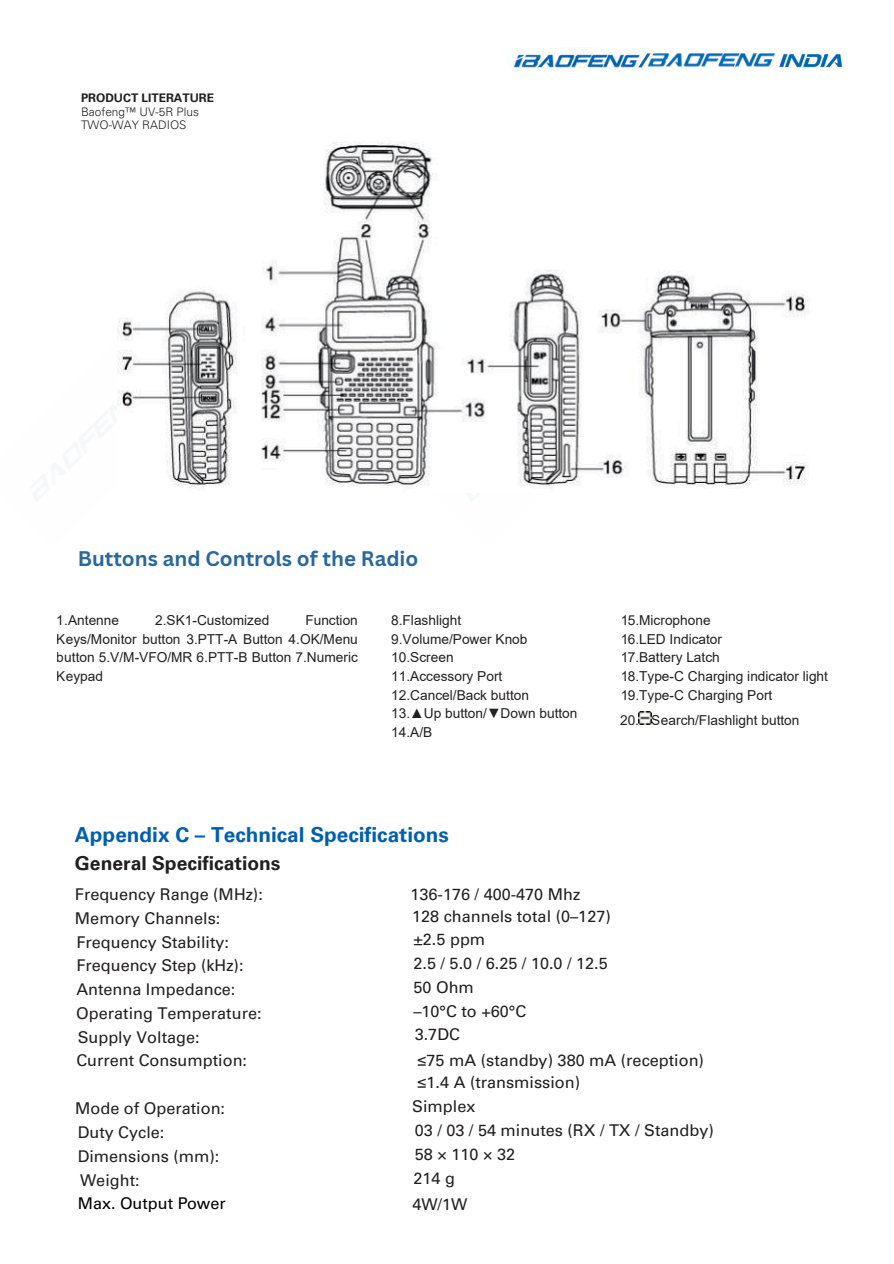
<style>
.page{position:relative;width:894px;height:1264px;background:#fff}
.page>*{position:absolute;margin:0;border:0;box-sizing:border-box;transform-origin:0 0}
.t1{font:700 20.7px "Univers LT Pro 65";color:#005faf}
.t2{font:700 20.55px "Canva Sans";color:#29679d}
.t3{font:700 19.2px "Univers LT Pro 65";color:#231f20}
.t4{font:16.2px/23.7px "Univers LT Pro 55 Roman";color:#231f20}
.t5{font:16.2px "Univers LT Pro 55 Roman";color:#000}
.t6{font:13.65px/18.6px "Arial";color:#231f20}
.t7{font:300 11.85px/13.5px "Univers LT Pro 45";color:#231f20}
.t8{font:700 11.85px "Univers LT Pro 65";color:#231f20}
</style>
<div class="page">
<img style="left:118px;top:141px;width:688px;height:345px">
<svg style="left:638px;top:711px;width:13px;height:13px"></svg>
<img style="left:524px;top:54px;width:108px;height:14px">
<img style="left:513px;top:54px;width:11px;height:14px">
<img style="left:655px;top:53px;width:118px;height:14px">
<img style="left:773px;top:53px;width:70px;height:15px">
<img style="left:632px;top:53px;width:23px;height:15px">
<p class="t8" style="left:81px;top:94px;width:135px">PRODUCT LITERATURE</p>
<p class="t7" style="left:81px;top:106px;width:119px">Baofeng™ UV-5R Plus<br>TWO-WAY RADIOS</p>
<p class="t2" style="left:78px;top:544px;width:342px">Buttons and Controls of the Radio</p>
<p class="t6" style="left:57px;top:611px;width:64px">1.Antenne</p>
<p class="t6" style="left:155px;top:611px;width:116px">2.SK1-Customized</p>
<p class="t6" style="left:57px;top:611px;width:303px;text-align:justify;text-indent:248px">Function Keys/Monitor button 3.PTT-A Button 4.OK/Menu button 5.V/M-VFO/MR 6.PTT-B Button 7.Numeric Keypad</p>
<p class="t6" style="left:391px;top:611px;width:188px">8.Flashlight<br>9.Volume/Power Knob<br>10.Screen<br>11.Accessory Port<br>12.Cancel/Back button<br>13.▲Up button/▼Down button<br>14.A/B</p>
<p class="t6" style="left:620px;top:611px;width:209px">15.Microphone<br>16.LED Indicator<br>17.Battery Latch<br>18.Type-C Charging indicator light<br>19.Type-C Charging Port</p>
<p class="t6" style="left:620px;top:710px;width:181px">20. Search/Flashlight button</p>
<p class="t1" style="left:75px;top:826px;width:375px">Appendix C – Technical Specifications</p>
<p class="t3" style="left:75px;top:856px;width:207px">General Specifications</p>
<p class="t4" style="left:75px;top:884px;width:189px">Frequency Range (MHz):<br>Memory Channels:<br>Frequency Stability:<br>Frequency Step (kHz):<br>Antenna Impedance:<br>Operating Temperature:<br>Supply Voltage:<br>Current Consumption:</p>
<p class="t4" style="left:75px;top:1098px;width:151px">Mode of Operation:<br>Duty Cycle:<br>Dimensions (mm):<br>Weight:</p>
<p class="t4" style="left:410px;top:885px;width:202px;line-height:21.5px">136-176 / 400-470 Mhz<br>128 channels total (0–127)</p>
<p class="t4" style="left:413px;top:929px;width:196px">±2.5 ppm<br>2.5 / 5.0 / 6.25 / 10.0 / 12.5<br>50 Ohm<br>–10°C to +60°C<br>3.7DC</p>
<p class="t4" style="left:417px;top:1052px;width:288px;line-height:21.5px">≤75 mA (standby) 380 mA (reception) ≤1.4 A (transmission)</p>
<p class="t4" style="left:412px;top:1096px;width:303px">Simplex<br>03 / 03 / 54 minutes (RX / TX / Standby)<br>58 × 110 × 32<br>214 g</p>
<p class="t5" style="left:78px;top:1196px;width:149px">Max. Output Power</p>
<p class="t4" style="left:412px;top:1194px;width:57px">4W/1W</p>
</div>
